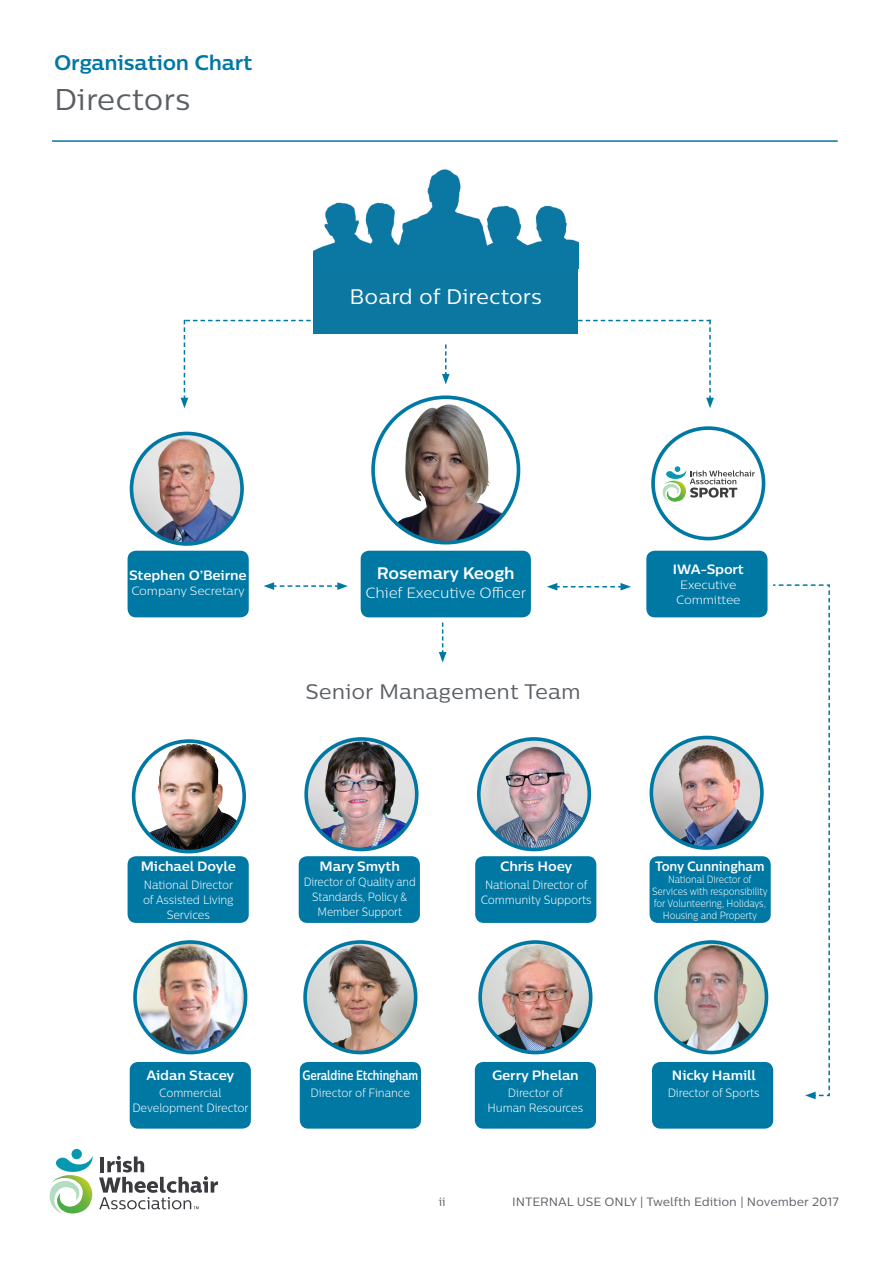
<style>
.page{position:relative;width:893px;height:1263px;background:#fff}
.page>*{position:absolute;margin:0;border:0;box-sizing:border-box;transform-origin:0 0}
.t1{font:30px "Centrale Sans";color:#5b5f65}
.t2{font:21px "Centrale Sans";color:#5b5f65}
.t3{font:700 21px "Centrale Sans";letter-spacing:-.01em;color:#0078a4}
.t4{font:21px "Centrale Sans";color:#fff}
.t5{font:700 16.65px "Centrale Sans";letter-spacing:-.01em;color:#fff}
.t6{font:300 14.7px "Centrale Sans";letter-spacing:-.01em;color:#fff}
.t7{font:700 13.5px "Centrale Sans";letter-spacing:-.01em;color:#fff}
.t8{font:700 13.5px "Centrale Sans";letter-spacing:-.01em;color:#fff;scale:.78 1}
.t9{font:700 13.5px "Centrale Sans";letter-spacing:-.01em;color:#fff;scale:.92 1}
.t10{font:300 12px/15px "Centrale Sans";letter-spacing:-.01em;color:#fff;text-align:center;scale:.9 1}
.t11{font:300 12px/15px "Centrale Sans";letter-spacing:-.01em;color:#fff;text-align:center;scale:.85 1}
.t12{font:12px "Centrale Sans";letter-spacing:-.005em;color:#5b5f65}
.t13{font:300 12px/15px "Centrale Sans";letter-spacing:-.01em;color:#fff;text-align:center}
.t14{font:300 10.5px/12px "Centrale Sans";letter-spacing:-.01em;color:#fff;text-align:center;scale:.84 1}
</style>
<div class="page">
<div style="left:71px;top:1149px;width:11px;height:10px;background:#0798af;border-radius:50%"></div>
<svg style="left:50px;top:1156px;width:168px;height:58px"></svg>
<svg style="left:264px;top:582px;width:84px;height:8px"></svg>
<svg style="left:547px;top:583px;width:84px;height:7px"></svg>
<div style="left:128px;top:856px;width:121px;height:67px;background:#0078a4;border-radius:9px"></div>
<div style="left:300px;top:1062px;width:121px;height:66px;background:#0078a4;border-radius:9px"></div>
<div style="left:130px;top:1062px;width:121px;height:66px;background:#0078a4;border-radius:9px"></div>
<div style="left:299px;top:856px;width:121px;height:67px;background:#0078a4;border-radius:9px"></div>
<div style="left:475px;top:1062px;width:121px;height:66px;background:#0078a4;border-radius:9px"></div>
<div style="left:475px;top:856px;width:121px;height:67px;background:#0078a4;border-radius:9px"></div>
<div style="left:652px;top:1062px;width:121px;height:66px;background:#0078a4;border-radius:9px"></div>
<div style="left:649px;top:856px;width:122px;height:67px;background:#0078a4;border-radius:9px"></div>
<div style="left:128px;top:551px;width:121px;height:66px;background:#0078a4;border-radius:9px"></div>
<div style="left:646px;top:551px;width:121px;height:66px;background:#0078a4;border-radius:9px"></div>
<div style="left:313px;top:264px;width:265px;height:70px;background:#0c78a2"></div>
<img style="left:313px;top:169px;width:265px;height:95px">
<hr style="left:52px;top:140px;width:786px;height:2px;background:#0078a4">
<img style="left:396px;top:408px;width:108px;height:135px">
<div style="left:371px;top:395px;width:149px;height:149px;border:4px solid #0078a4;border-radius:50%"></div>
<img style="left:131px;top:433px;width:111px;height:111px;border-radius:55px">
<div style="left:130px;top:432px;width:114px;height:114px;border:4px solid #0078a4;border-radius:50%"></div>
<svg style="left:663px;top:466px;width:92px;height:36px"></svg>
<div style="left:651px;top:426px;width:114px;height:114px;border:4px solid #0078a4;border-radius:50%"></div>
<img style="left:148px;top:743px;width:90px;height:109px">
<div style="left:132px;top:739px;width:114px;height:114px;border:4px solid #0078a4;border-radius:50%"></div>
<img style="left:306px;top:739px;width:111px;height:110px;border-radius:55px">
<div style="left:304px;top:737px;width:115px;height:114px;border:4px solid #0078a4;border-radius:50%"></div>
<img style="left:479px;top:739px;width:110px;height:110px;border-radius:55px">
<div style="left:477px;top:737px;width:114px;height:114px;border:4px solid #0078a4;border-radius:50%"></div>
<img style="left:651px;top:737px;width:111px;height:111px;border-radius:54px">
<div style="left:649px;top:736px;width:115px;height:114px;border:4px solid #0078a4;border-radius:50%"></div>
<img style="left:305px;top:942px;width:111px;height:110px;border-radius:54px">
<div style="left:303px;top:940px;width:114px;height:114px;border:4px solid #0078a4;border-radius:50%"></div>
<img style="left:135px;top:942px;width:111px;height:110px;border-radius:55px">
<div style="left:133px;top:940px;width:114px;height:114px;border:4px solid #0078a4;border-radius:50%"></div>
<img style="left:480px;top:942px;width:111px;height:110px;border-radius:55px">
<div style="left:478px;top:940px;width:114px;height:114px;border:4px solid #0078a4;border-radius:50%"></div>
<img style="left:656px;top:942px;width:110px;height:110px;border-radius:55px">
<div style="left:654px;top:940px;width:114px;height:114px;border:4px solid #0078a4;border-radius:50%"></div>
<div style="left:361px;top:551px;width:170px;height:66px;background:#0078a4;border-radius:9px"></div>
<svg style="left:181px;top:320px;width:533px;height:88px"></svg>
<svg style="left:439px;top:622px;width:7px;height:40px"></svg>
<svg style="left:772px;top:584px;width:58px;height:515px"></svg>
<p class="t3" style="left:54px;top:49px;width:200px">Organisation Chart</p>
<p class="t1" style="left:54px;top:81px;width:138px">Directors</p>
<p class="t4" style="left:350px;top:283px;width:194px">Board of Directors</p>
<p class="t7" style="left:129px;top:566px;width:119px">Stephen O’Beirne</p>
<p class="t13" style="left:131px;top:583px;width:115px">Company Secretary</p>
<p class="t5" style="left:377px;top:563px;width:139px">Rosemary Keogh</p>
<p class="t6" style="left:366px;top:583px;width:162px">Chief Executive Officer</p>
<p class="t2" style="left:305px;top:678px;width:277px">Senior Management Team</p>
<p class="t7" style="left:673px;top:561px;width:72px">IWA-Sport</p>
<p class="t13" style="left:676px;top:577px;width:66px">Executive<br>Committee</p>
<p class="t7" style="left:141px;top:858px;width:97px">Michael Doyle</p>
<p class="t10" style="left:143px;top:876px;width:102px">National Director of Assisted Living<br>Services</p>
<p class="t7" style="left:320px;top:858px;width:82px">Mary Smyth</p>
<p class="t11" style="left:304px;top:874px;width:133px">Director of Quality and<br>Standards, Policy &amp;<br>Member Support</p>
<p class="t7" style="left:500px;top:858px;width:74px">Chris Hoey</p>
<p class="t10" style="left:481px;top:876px;width:125px">National Director of<br>Community Supports</p>
<p class="t9" style="left:655px;top:858px;width:120px">Tony Cunningham</p>
<p class="t14" style="left:652px;top:873px;width:139px">National Director of<br>Services with responsibility for Volunteering, Holidays,<br>Housing and Property</p>
<p class="t7" style="left:146px;top:1066px;width:89px">Aidan Stacey</p>
<p class="t10" style="left:132px;top:1085px;width:130px">Commercial<br>Development Director</p>
<p class="t8" style="left:302px;top:1066px;width:150px">Geraldine Etchingham</p>
<p class="t10" style="left:311px;top:1085px;width:112px">Director of Finance</p>
<p class="t7" style="left:492px;top:1066px;width:88px">Gerry Phelan</p>
<p class="t10" style="left:488px;top:1085px;width:108px">Director of<br>Human Resources</p>
<p class="t7" style="left:672px;top:1066px;width:85px">Nicky Hamill</p>
<p class="t10" style="left:668px;top:1085px;width:104px">Director of Sports</p>
<p class="t12" style="left:439px;top:1194px;width:8px">ii</p>
<p class="t12" style="left:512px;top:1194px;width:328px">INTERNAL USE ONLY | Twelfth Edition | November 2017</p>
</div>
